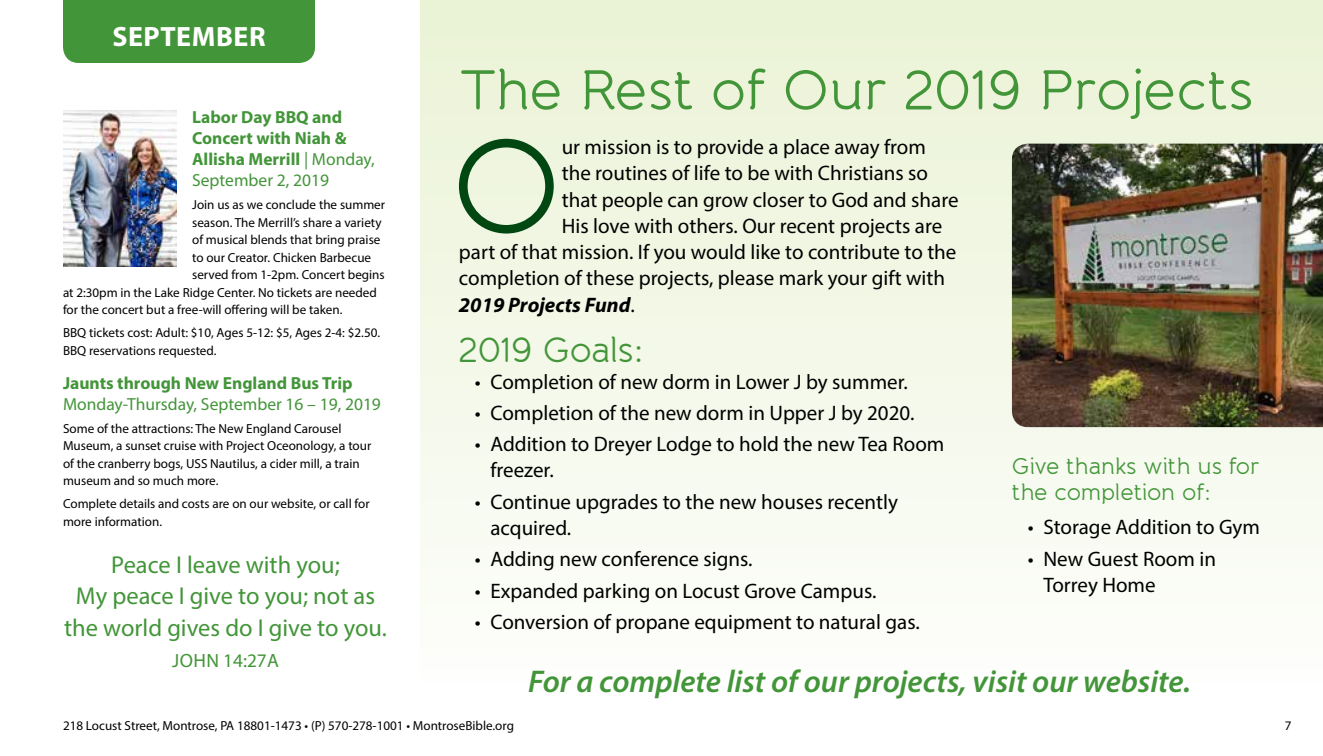
<style>
.page{position:relative;width:1323px;height:756px;background:#fff}
.page>*{position:absolute;margin:0;border:0;box-sizing:border-box;transform-origin:0 0}
.t1{font:133.53px "Banda";color:#004712}
.t2{font:56px "Banda";color:#439539}
.t3{font:35px "Banda";color:#439539}
.t4{font:italic 600 31.5px "Myriad Pro";color:#439539}
.t5{font:700 28px "Myriad Pro";letter-spacing:.02em;color:#fff}
.t6{font:24.5px/31.5px "Myriad Pro";color:#439539;text-align:center}
.t7{font:22.75px/26.2px "Banda";letter-spacing:-.01em;color:#439539}
.t8{font:21px/26.2px "Myriad Pro";color:#000}
.t9{font:italic 700 21px "Myriad Pro";color:#000}
.t10{font:19.25px "Myriad Pro";letter-spacing:.015em;color:#439539}
.t11{font:700 17.5px/21px "Myriad Pro";color:#439539}
.t12{font:17.5px "Myriad Pro";color:#439539}
.t13{font:13.12px/17.5px "Myriad Pro";color:#000}
.s1{font-weight:400}
.s2{font-weight:400;font-style:normal}
</style>
<div class="page">
<div style="left:420px;top:0;width:903px;height:693px;background:linear-gradient(to bottom,#eaf2d5,#fdfefc)"></div>
<img style="left:1012px;top:144px;width:311px;height:283px">
<div style="left:63px;top:0;width:252px;height:63px;background:#439539"></div>
<img style="left:63px;top:110px;width:113px;height:156px">
<h3 class="t5" style="left:112px;top:18px;width:155px">SEPTEMBER</h3>
<h3 class="t11" style="left:192px;top:106px;width:184px">Labor Day BBQ and<br>Concert with Niah &amp;<br>Allisha Merrill <span class="s1">| Monday,<br>September 2, 2019</span></h3>
<p class="t13" style="left:192px;top:196px;width:195px">Join us as we conclude the summer</p>
<p class="t13" style="left:192px;top:213px;width:191px">season. The Merrill’s share a variety</p>
<p class="t13" style="left:192px;top:231px;width:190px">of musical blends that bring praise</p>
<p class="t13" style="left:192px;top:248px;width:181px">to our Creator. Chicken Barbecue</p>
<p class="t13" style="left:192px;top:266px;width:194px">served from 1-2pm. Concert begins</p>
<p class="t13" style="left:63px;top:283px;width:315px">at 2:30pm in the Lake Ridge Center. No tickets are needed</p>
<p class="t13" style="left:63px;top:301px;width:281px">for the concert but a free-will offering will be taken.</p>
<p class="t13" style="left:63px;top:324px;width:319px">BBQ tickets cost: Adult: $10, Ages 5-12: $5, Ages 2-4: $2.50.<br>BBQ reservations requested.</p>
<h3 class="t11" style="left:63px;top:372px;width:291px">Jaunts through New England Bus Trip</h3>
<h3 class="t12" style="left:63px;top:393px;width:319px">Monday-Thursday, September 16 – 19, 2019</h3>
<p class="t13" style="left:63px;top:419px;width:310px">Some of the attractions: The New England Carousel Museum, a sunset cruise with Project Oceonology, a tour of the cranberry bogs, USS Nautilus, a cider mill, a train museum and so much more.</p>
<p class="t13" style="left:63px;top:495px;width:308px">Complete details and costs are on our website, or call for more information.</p>
<h3 class="t6" style="left:64px;top:548px;width:324px">Peace I leave with you;<br>My peace I give to you; not as the world gives do I give to you.</h3>
<h3 class="t10" style="left:172px;top:649px;width:108px">JOHN 14:27A</h3>
<h2 class="t2" style="left:459px;top:56px;width:796px">The Rest of Our 2019 Projects</h2>
<h1 class="t1" style="left:451px;top:105px;width:112px">O</h1>
<h3 class="t8" style="left:562px;top:134px;width:366px">ur mission is to provide a place away from</h3>
<h3 class="t8" style="left:562px;top:160px;width:368px">the routines of life to be with Christians so</h3>
<h3 class="t8" style="left:562px;top:186px;width:398px">that people can grow closer to God and share</h3>
<h3 class="t8" style="left:562px;top:212px;width:382px">His love with others. Our recent projects are</h3>
<h3 class="t8" style="left:459px;top:239px;width:499px">part of that mission. If you would like to contribute to the</h3>
<h3 class="t8" style="left:459px;top:265px;width:488px">completion of these projects, please mark your gift with</h3>
<h3 class="t9" style="left:459px;top:291px;width:177px">2019 Projects Fund<span class="s2">.</span></h3>
<h3 class="t3" style="left:459px;top:329px;width:186px">2019 Goals:</h3>
<h3 class="t8" style="left:475px;top:368px;width:435px">• Completion of new dorm in Lower J by summer.</h3>
<h3 class="t8" style="left:475px;top:399px;width:441px">• Completion of the new dorm in Upper J by 2020.</h3>
<h3 class="t8" style="left:490px;top:431px;width:455px;text-indent:-16px">• Addition to Dreyer Lodge to hold the new Tea Room freezer.</h3>
<h3 class="t8" style="left:490px;top:488px;width:409px;text-indent:-16px">• Continue upgrades to the new houses recently acquired.</h3>
<h3 class="t8" style="left:475px;top:546px;width:279px">• Adding new conference signs.</h3>
<h3 class="t8" style="left:475px;top:577px;width:403px">• Expanded parking on Locust Grove Campus.</h3>
<h3 class="t8" style="left:475px;top:608px;width:447px">• Conversion of propane equipment to natural gas.</h3>
<h3 class="t7" style="left:1012px;top:453px;width:249px">Give thanks with us for the completion of:</h3>
<h3 class="t8" style="left:1028px;top:514px;width:234px">• Storage Addition to Gym</h3>
<h3 class="t8" style="left:1043px;top:545px;width:174px;text-indent:-16px">• New Guest Room in<br>Torrey Home</h3>
<h3 class="t4" style="left:528px;top:661px;width:664px">For a complete list of our projects, visit our website.</h3>
<p class="t13" style="left:63px;top:716px;width:453px">218 Locust Street, Montrose, PA 18801-1473 • (P) 570-278-1001 • MontroseBible.org</p>
<p class="t13" style="left:1285px;top:716px;width:8px">7</p>
</div>
